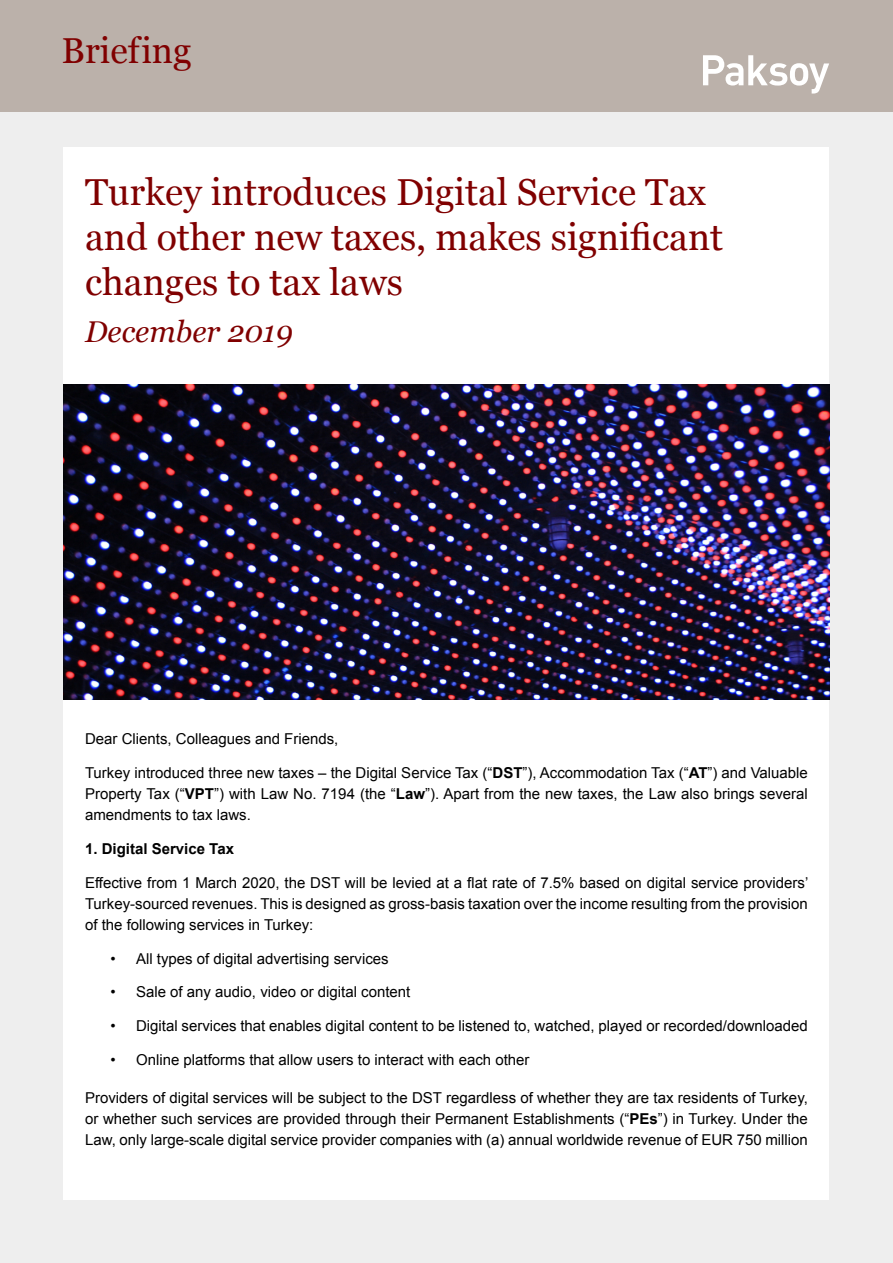
<style>
.page{position:relative;width:893px;height:1263px;background:#eee}
.page>*{position:absolute;margin:0;border:0;box-sizing:border-box;transform-origin:0 0}
.t1{font:37.5px/45px "Georgia";color:#800000}
.t2{font:36px "Georgia";color:#800000}
.t3{font:italic 30px "Georgia";color:#800000}
.t4{font:15px/21px "Arial";color:#000;text-align:justify}
.t5{font:700 15px "Arial";color:#000}
.s1{font-weight:700}
</style>
<div class="page">
<div style="left:0;top:0;width:893px;height:112px;background:#bbb1aa"></div>
<div style="left:64px;top:147px;width:765px;height:1052px;background:#fff"></div>
<svg style="left:703px;top:55px;width:126px;height:39px"></svg>
<img style="left:64px;top:384px;width:765px;height:315px">
<h2 class="t2" style="left:62px;top:25px;width:131px">Briefing</h2>
<h1 class="t1" style="left:85px;top:168px;width:640px">Turkey introduces Digital Service Tax and other new taxes, makes significant changes to tax laws</h1>
<h3 class="t3" style="left:85px;top:310px;width:209px">December 2019</h3>
<p class="t4" style="left:85px;top:729px;width:255px">Dear Clients, Colleagues and Friends,</p>
<p class="t4" style="left:85px;top:763px;width:724px">Turkey introduced three new taxes – the Digital Service Tax (“<span class="s1">DST</span>”), Accommodation Tax (“<span class="s1">AT</span>”) and Valuable Property Tax (“<span class="s1">VPT</span>”) with Law No. 7194 (the “<span class="s1">Law</span>”). Apart from the new taxes, the Law also brings several amendments to tax laws.</p>
<p class="t5" style="left:85px;top:839px;width:150px">1. Digital Service Tax</p>
<p class="t4" style="left:85px;top:872px;width:725px">Effective from 1 March 2020, the DST will be levied at a flat rate of 7.5% based on digital service providers’ Turkey-sourced revenues. This is designed as gross-basis taxation over the income resulting from the provision of the following services in Turkey:</p>
<p class="t4" style="left:111px;top:948px;width:280px">• All types of digital advertising services</p>
<p class="t4" style="left:111px;top:982px;width:301px">• Sale of any audio, video or digital content</p>
<p class="t4" style="left:111px;top:1015px;width:699px">• Digital services that enables digital content to be listened to, watched, played or recorded/downloaded</p>
<p class="t4" style="left:111px;top:1049px;width:421px">• Online platforms that allow users to interact with each other</p>
<p class="t4" style="left:85px;top:1087px;width:724px">Providers of digital services will be subject to the DST regardless of whether they are tax residents of Turkey, or whether such services are provided through their Permanent Establishments (“<span class="s1">PEs</span>”) in Turkey. Under the Law, only large-scale digital service provider companies with (a) annual worldwide revenue of EUR 750 million</p>
</div>
